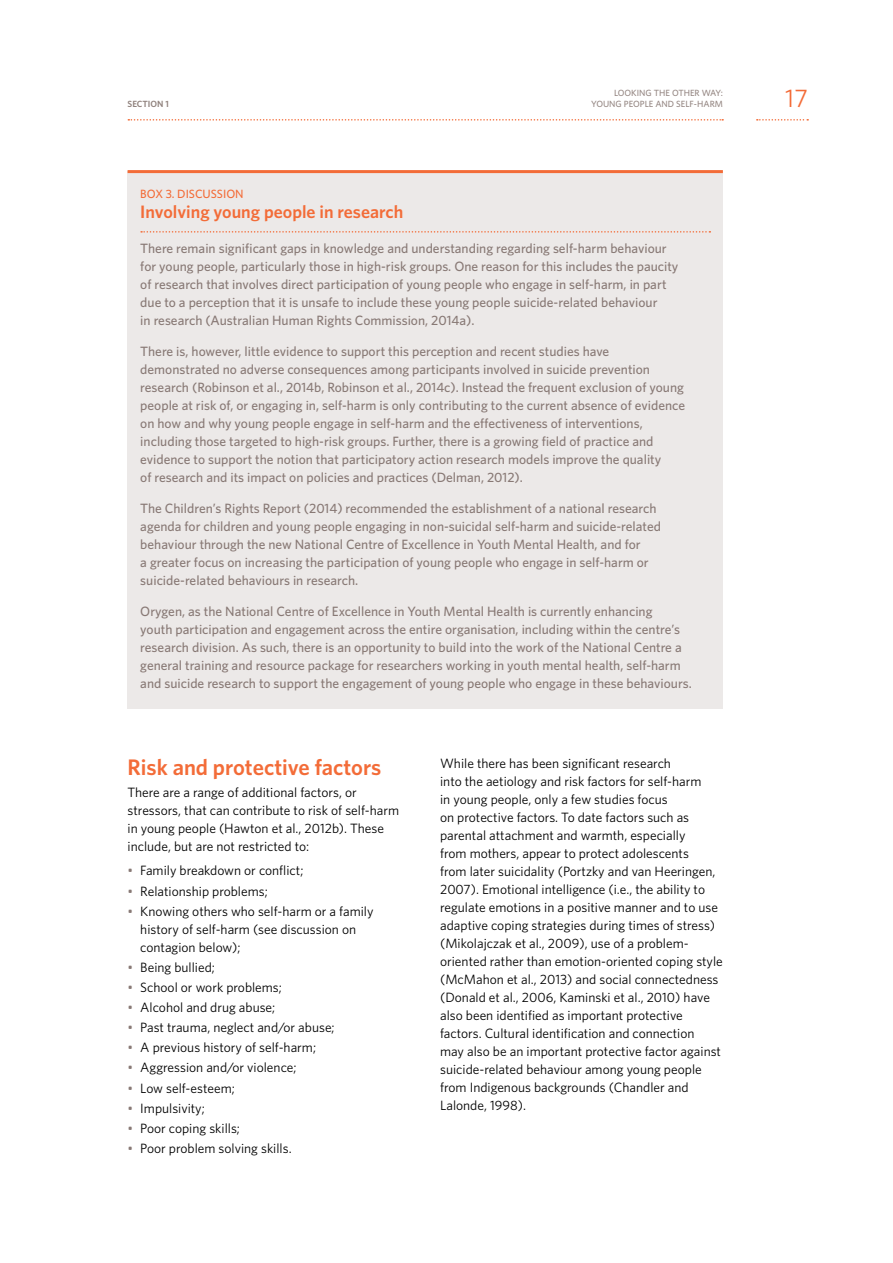
<style>
.page{position:relative;width:893px;height:1263px;background:#fff}
.page>*{position:absolute;margin:0;border:0;box-sizing:border-box;transform-origin:0 0}
.t1{font:25.5px "Whitney";color:#f36c38}
.t2{font:600 22.5px "Whitney";color:#f36c38}
.t3{font:600 18px "Whitney";color:#f36c38}
.t4{font:500 13.5px/18px "Whitney";color:#887975}
.t5{font:13.5px/18px "Whitney";color:#000}
.t6{font:500 12px "Whitney";color:#f36c38}
.t7{font:500 9px/10.5px "Whitney";color:#968884;text-align:right}
.t8{font:600 9px "Whitney";color:#91837e}
.s1{color:#887975}
</style>
<div class="page">
<div style="left:128px;top:172px;width:595px;height:537px;background:#ece9e8"></div>
<hr style="left:128px;top:170px;width:595px;height:3px;background:#f36c38">
<svg style="left:141px;top:231px;width:569px;height:2px"></svg>
<svg style="left:128px;top:119px;width:595px;height:2px"></svg>
<svg style="left:757px;top:119px;width:51px;height:2px"></svg>
<p class="t8" style="left:128px;top:98px;width:43px">SECTION 1</p>
<h1 class="t1" style="left:785px;top:81px;width:24px">17</h1>
<p class="t7" style="left:591px;top:88px;width:133px">LOOKING THE OTHER WAY:<br>YOUNG PEOPLE AND SELF-HARM</p>
<p class="t6" style="left:140px;top:186px;width:105px">BOX 3. DISCUSSION</p>
<h3 class="t3" style="left:140px;top:200px;width:264px">Involving young people in research</h3>
<p class="t4" style="left:140px;top:239px;width:540px">There remain significant gaps in knowledge and understanding regarding self-harm behaviour for young people, particularly those in high-risk groups. One reason for this includes the paucity of research that involves direct participation of young people who engage in self-harm, in part due to a perception that it is unsafe to include these young people suicide-related behaviour<br>in research (Australian Human Rights Commission, 2014a).</p>
<p class="t4" style="left:140px;top:342px;width:546px">There is, however, little evidence to support this perception and recent studies have demonstrated no adverse consequences among participants involved in suicide prevention research (Robinson et al., 2014b, Robinson et al., 2014c). Instead the frequent exclusion of young people at risk of, or engaging in, self-harm is only contributing to the current absence of evidence on how and why young people engage in self-harm and the effectiveness of interventions, including those targeted to high-risk groups. Further, there is a growing field of practice and evidence to support the notion that participatory action research models improve the quality<br>of research and its impact on policies and practices (Delman, 2012).</p>
<p class="t4" style="left:140px;top:499px;width:522px">The Children’s Rights Report (2014) recommended the establishment of a national research agenda for children and young people engaging in non-suicidal self-harm and suicide-related behaviour through the new National Centre of Excellence in Youth Mental Health, and for<br>a greater focus on increasing the participation of young people who engage in self-harm or suicide-related behaviours in research.</p>
<p class="t4" style="left:140px;top:602px;width:553px">Orygen, as the National Centre of Excellence in Youth Mental Health is currently enhancing<br>youth participation and engagement across the entire organisation, including within the centre’s research division. As such, there is an opportunity to build into the work of the National Centre a general training and resource package for researchers working in youth mental health, self-harm and suicide research to support the engagement of young people who engage in these behaviours.</p>
<h2 class="t2" style="left:128px;top:752px;width:255px">Risk and protective factors</h2>
<p class="t5" style="left:128px;top:783px;width:273px">There are a range of additional factors, or stressors, that can contribute to risk of self-harm in young people (Hawton et al., 2012b). These include, but are not restricted to:</p>
<p class="t5" style="left:128px;top:861px;width:177px"><span class="s1">•</span> Family breakdown or conflict;</p>
<p class="t5" style="left:128px;top:881px;width:142px"><span class="s1">•</span> Relationship problems;</p>
<p class="t5" style="left:140px;top:902px;width:235px;text-indent:-13px"><span class="s1">•</span> Knowing others who self-harm or a family history of self-harm (see discussion on contagion below);</p>
<p class="t5" style="left:128px;top:958px;width:89px"><span class="s1">•</span> Being bullied;</p>
<p class="t5" style="left:128px;top:978px;width:156px"><span class="s1">•</span> School or work problems;</p>
<p class="t5" style="left:128px;top:998px;width:149px"><span class="s1">•</span> Alcohol and drug abuse;</p>
<p class="t5" style="left:128px;top:1018px;width:209px"><span class="s1">•</span> Past trauma, neglect and/or abuse;</p>
<p class="t5" style="left:128px;top:1038px;width:190px"><span class="s1">•</span> A previous history of self-harm;</p>
<p class="t5" style="left:128px;top:1058px;width:170px"><span class="s1">•</span> Aggression and/or violence;</p>
<p class="t5" style="left:128px;top:1078px;width:109px"><span class="s1">•</span> Low self-esteem;</p>
<p class="t5" style="left:128px;top:1099px;width:79px"><span class="s1">•</span> Impulsivity;</p>
<p class="t5" style="left:128px;top:1119px;width:114px"><span class="s1">•</span> Poor coping skills;</p>
<p class="t5" style="left:128px;top:1139px;width:166px"><span class="s1">•</span> Poor problem solving skills.</p>
<p class="t5" style="left:440px;top:753px;width:284px">While there has been significant research<br>into the aetiology and risk factors for self-harm<br>in young people, only a few studies focus<br>on protective factors. To date factors such as parental attachment and warmth, especially<br>from mothers, appear to protect adolescents<br>from later suicidality (Portzky and van Heeringen, 2007). Emotional intelligence (i.e., the ability to regulate emotions in a positive manner and to use adaptive coping strategies during times of stress) (Mikolajczak et al., 2009), use of a problem&shy;oriented rather than emotion-oriented coping style (McMahon et al., 2013) and social connectedness (Donald et al., 2006, Kaminski et al., 2010) have also been identified as important protective factors. Cultural identification and connection<br>may also be an important protective factor against suicide-related behaviour among young people from Indigenous backgrounds (Chandler and Lalonde, 1998).</p>
</div>
